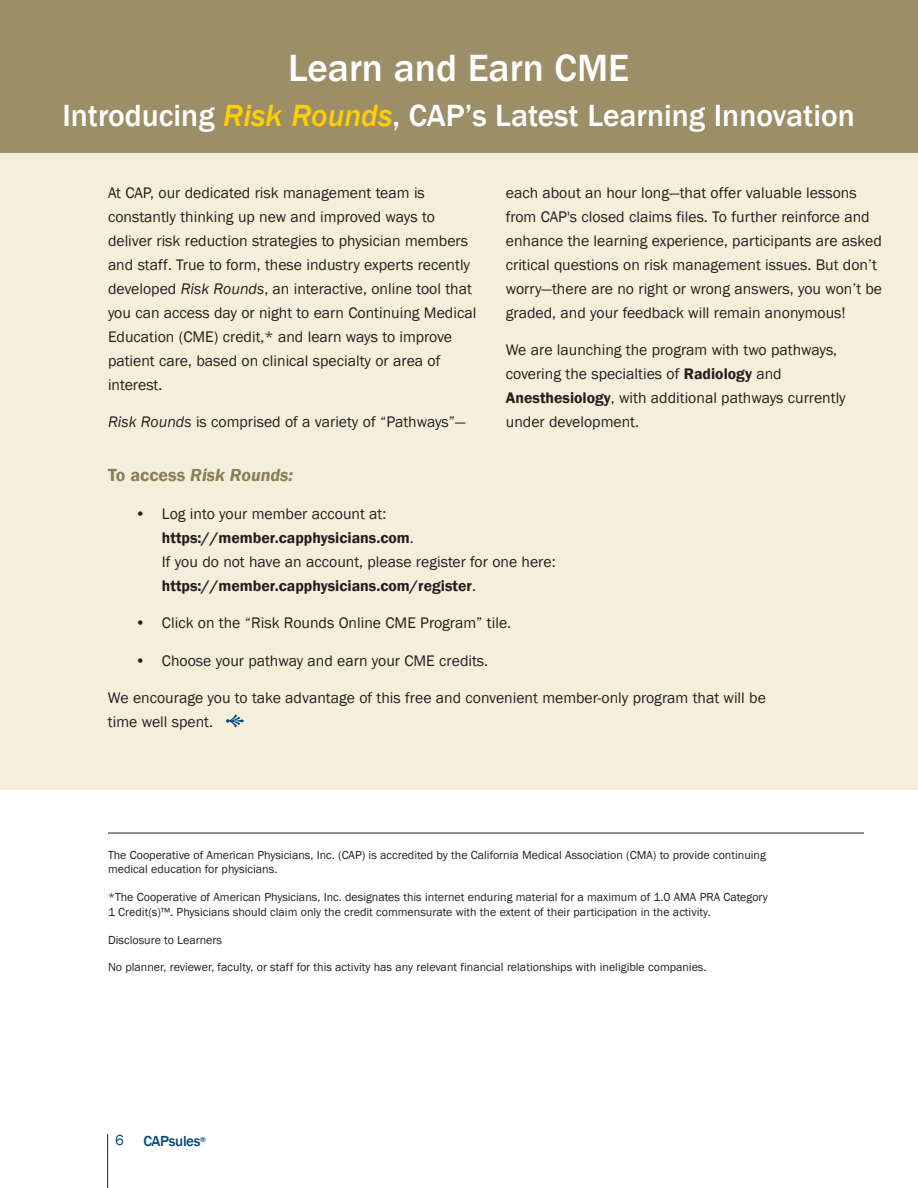
<style>
.page{position:relative;width:918px;height:1188px;background:#fff}
.page>*{position:absolute;margin:0;border:0;box-sizing:border-box;transform-origin:0 0}
.t1{font:500 39px "Franklin Gothic";color:#fff}
.t2{font:500 31.5px "Franklin Gothic";color:#fff}
.t3{font:italic 600 18px "Franklin Gothic";color:#897e5a}
.t4{font:15.75px/24px "Franklin Gothic";color:#231f20}
.t5{font:500 15px "Franklin Gothic";letter-spacing:-.025em;color:#004a7f}
.t6{font:15px "Franklin Gothic";color:#004a7f}
.t7{font:12px/14.4px "Franklin Gothic";color:#231f20}
.t8{font:500 7.5px "Franklin Gothic";color:#004a7f}
.s1{font-style:italic;color:#fece08}
.s2{font-style:italic}
.s3{font-weight:600}
.s4{font-style:normal}
</style>
<div class="page">
<div style="left:0;top:0;width:918px;height:789px;background:#f4efda"></div>
<div style="left:0;top:0;width:918px;height:152px;background:#9c8f68"></div>
<hr style="left:107px;top:1134px;width:1px;height:54px;background:#231f20">
<svg style="left:226px;top:714px;width:18px;height:13px"></svg>
<hr style="left:108px;top:833px;width:756px;height:1px;background:#231f20">
<h1 class="t1" style="left:288px;top:44px;width:343px">Learn and Earn CME</h1>
<h2 class="t2" style="left:62px;top:96px;width:794px">Introducing <span class="s1">Risk Rounds</span>, CAP’s Latest Learning Innovation</h2>
<p class="t4" style="left:108px;top:181px;width:370px">At CAP, our dedicated risk management team is constantly thinking up new and improved ways to deliver risk reduction strategies to physician members and staff. True to form, these industry experts recently developed <span class="s2">Risk Rounds</span>, an interactive, online tool that you can access day or night to earn Continuing Medical Education (CME) credit,* and learn ways to improve patient care, based on clinical specialty or area of interest.</p>
<p class="t4" style="left:108px;top:410px;width:359px"><span class="s2">Risk Rounds</span> is comprised of a variety of “Pathways”—</p>
<p class="t4" style="left:506px;top:181px;width:378px">each about an hour long—that offer valuable lessons from CAP's closed claims files. To further reinforce and enhance the learning experience, participants are asked critical questions on risk management issues. But don’t worry—there are no right or wrong answers, you won’t be graded, and your feedback will remain anonymous!</p>
<p class="t4" style="left:506px;top:339px;width:342px">We are launching the program with two pathways, covering the specialties of <span class="s3">Radiology</span> and <span class="s3">Anesthesiology</span>, with additional pathways currently under development.</p>
<p class="t3" style="left:108px;top:464px;width:187px"><span class="s4">To access</span> Risk Rounds:</p>
<p class="t4" style="left:162px;top:502px;width:395px;text-indent:-27px">• Log into your member account at: <span class="s3">https://member.capphysicians.com</span>.<br>If you do not have an account, please register for one here: <span class="s3">https://member.capphysicians.com/register</span>.</p>
<p class="t4" style="left:135px;top:612px;width:378px">• Click on the “Risk Rounds Online CME Program” tile.</p>
<p class="t4" style="left:135px;top:649px;width:355px">• Choose your pathway and earn your CME credits.</p>
<p class="t4" style="left:108px;top:687px;width:659px">We encourage you to take advantage of this free and convenient member-only program that will be time well spent.</p>
<p class="t7" style="left:108px;top:848px;width:660px">The Cooperative of American Physicians, Inc. (CAP) is accredited by the California Medical Association (CMA) to provide continuing medical education for physicians.</p>
<p class="t7" style="left:108px;top:890px;width:661px">*The Cooperative of American Physicians, Inc. designates this internet enduring material for a maximum of 1.0 AMA PRA Category<br>1 Credit(s)™. Physicians should claim only the credit commensurate with the extent of their participation in the activity.</p>
<p class="t7" style="left:108px;top:933px;width:116px">Disclosure to Learners</p>
<p class="t7" style="left:108px;top:960px;width:600px">No planner, reviewer, faculty, or staff for this activity has any relevant financial relationships with ineligible companies.</p>
<p class="t6" style="left:115px;top:1131px;width:10px">6</p>
<p class="t8" style="left:200px;top:1135px;width:7px">®</p>
<p class="t5" style="left:143px;top:1132px;width:59px">CAPsules</p>
</div>
